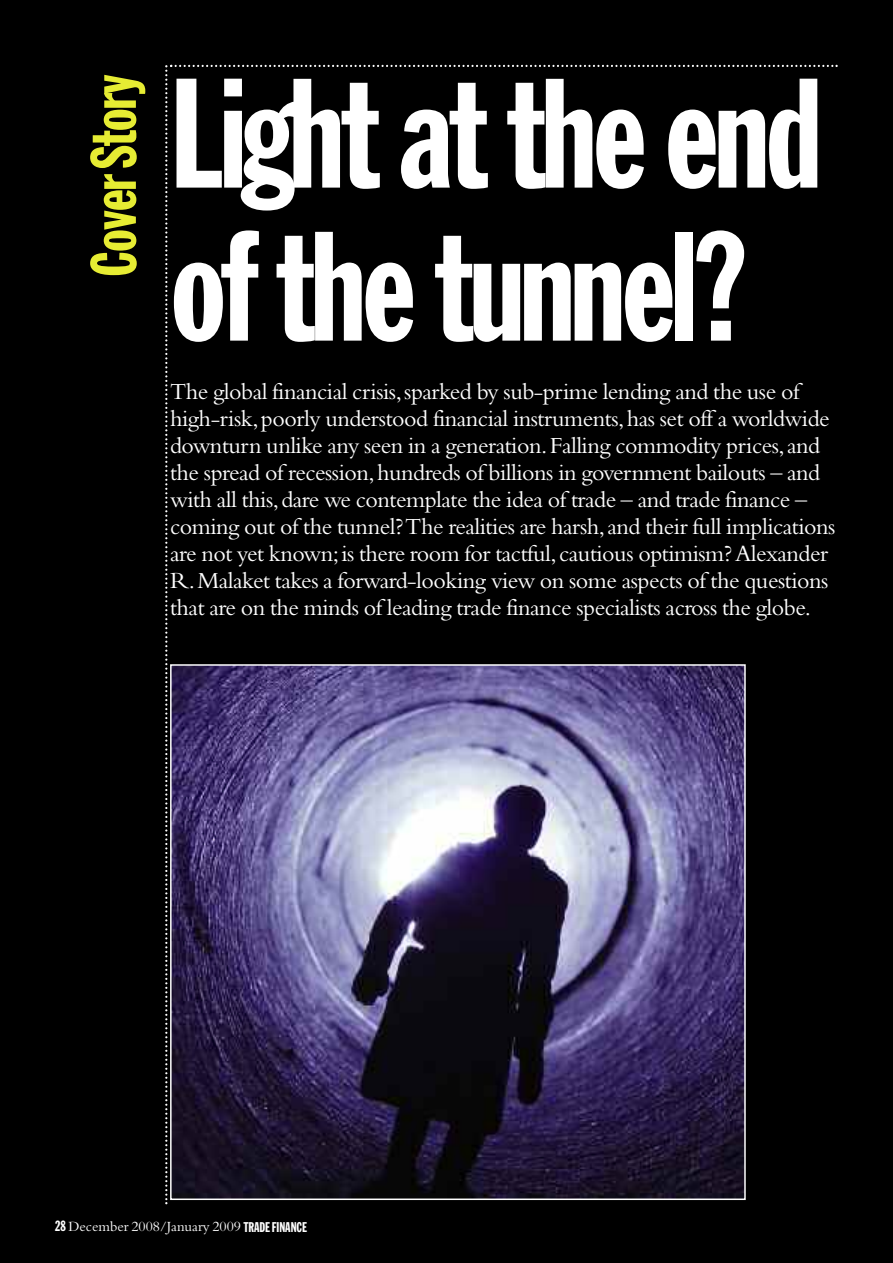
<style>
.page{position:relative;width:893px;height:1263px;background:#000}
.page>*{position:absolute;margin:0;border:0;box-sizing:border-box;transform-origin:0 0}
.t1{font:153px/153px "Franklin Gothic Extra Cond";letter-spacing:-.025em;color:#fff}
.t2{font:63px "Franklin Gothic Extra Cond";letter-spacing:-.02em;color:#e6ec33}
.t3{font:24px/27px "Bembo";letter-spacing:-.02em;color:#fff}
.t4{font:14.7px "Bembo";color:#fff}
.s1{font-family:"Franklin Gothic Extra Cond"}
.s2{font-family:"Franklin Gothic Extra Cond";font-size:13.8px}
</style>
<div class="page">
<img style="left:173px;top:667px;width:570px;height:530px">
<div style="left:170px;top:664px;width:576px;height:536px;border:2px solid #fff"></div>
<h2 class="t2" style="left:91px;top:277px;width:204px;rotate:-90deg">CoverStory</h2>
<h1 class="t1" style="left:170px;top:68px;width:653px">Lightattheend ofthetunnel?</h1>
<p class="t3" style="left:170px;top:380px;width:667px">The global financial crisis,sparked by sub-prime lending and the use of high-risk,poorly understood financial instruments,has set off a worldwide downturn unlike any seen in a generation.Falling commodity prices,and the spread of recession,hundreds of billions in government bailouts – and with all this,dare we contemplate the idea of trade – and trade finance – coming out of the tunnel?The realities are harsh,and their full implications are not yet known;is there room for tactful,cautious optimism?Alexander R.Malaket takes a forward-looking view on some aspects of the questions that are on the minds of leading trade finance specialists across the globe.</p>
<p class="t4" style="left:55px;top:1221px;width:253px"><span class="s1">28</span> December 2008/January 2009 <span class="s2">TRADEFINANCE</span></p>
</div>
